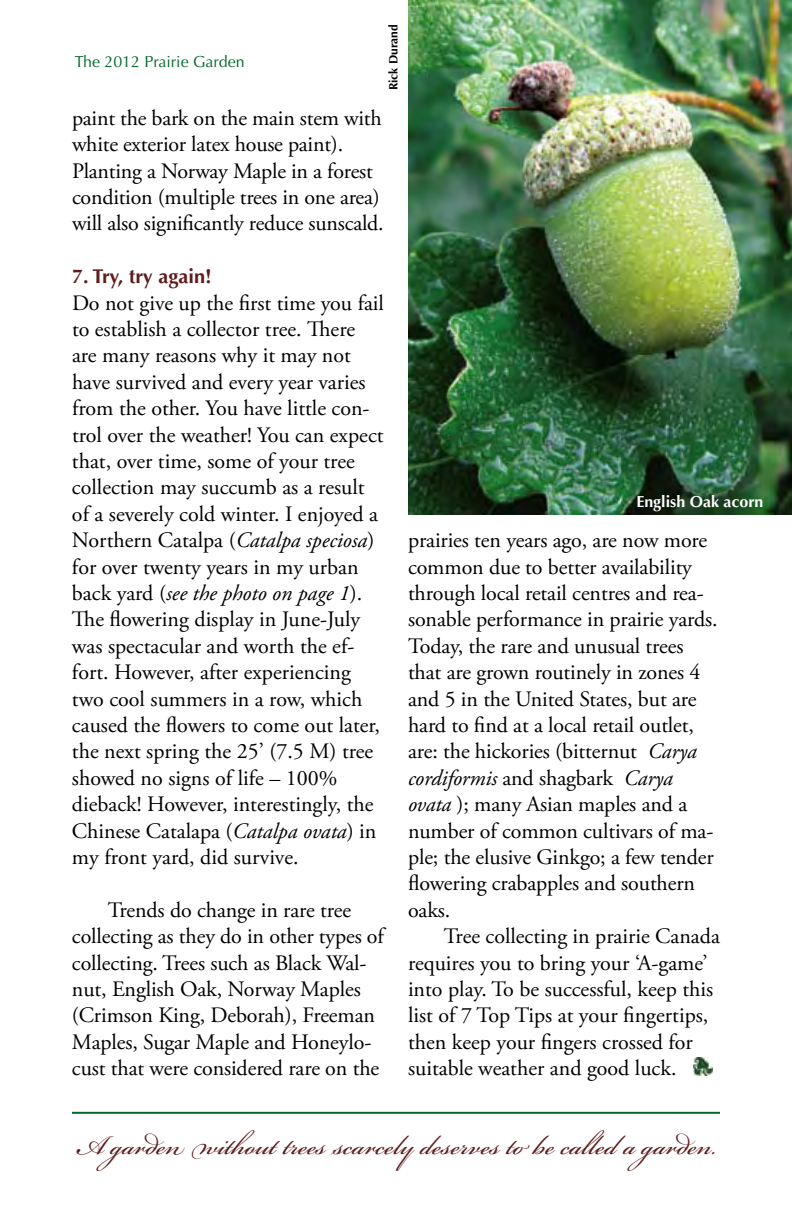
<style>
.page{position:relative;width:792px;height:1224px;background:#fff}
.page>*{position:absolute;margin:0;border:0;box-sizing:border-box;transform-origin:0 0}
.t1{font:42px "Bickham Script Pro";color:#5e1c1c}
.t2{font:22px/26.4px "Adobe Garamond Pro";letter-spacing:-.005em;color:#000}
.t3{font:700 20px "Optima";color:#5e1c1c}
.t4{font:16px "Optima";color:#00672a}
.t5{font:700 16px "Optima";color:#fff}
.t6{font:700 12px "Optima";color:#000}
.s1{font-style:italic}
</style>
<div class="page">
<img style="left:693px;top:1057px;width:19px;height:18px">
<img style="left:408px;top:0;width:384px;height:515px">
<hr style="left:72px;top:1112px;width:648px;height:2px;background:#00672a">
<p class="t4" style="left:75px;top:52px;width:171px">The 2012 Prairie Garden</p>
<p class="t6" style="left:386px;top:90px;width:67px;rotate:-90deg">Rick Durand</p>
<p class="t2" style="left:72px;top:105px;width:313px">paint the bark on the main stem with white exterior latex house paint).<br>Planting a Norway Maple in a forest condition (multiple trees in one area) will also significantly reduce sunscald.</p>
<p class="t3" style="left:72px;top:265px;width:141px">7. Try, try again!</p>
<p class="t2" style="left:72px;top:290px;width:314px">Do not give up the first time you fail to establish a collector tree. There are many reasons why it may not have survived and every year varies from the other. You have little con&shy;trol over the weather! You can expect that, over time, some of your tree collection may succumb as a result of a severely cold winter. I enjoyed a Northern Catalpa (<span class="s1">Catalpa speciosa</span>) for over twenty years in my urban back yard (<span class="s1">see the photo on page 1</span>).<br>The flowering display in June-July was spectacular and worth the ef&shy;fort. However, after experiencing two cool summers in a row, which caused the flowers to come out later, the next spring the 25’ (7.5 M) tree showed no signs of life – 100% dieback! However, interestingly, the Chinese Catalapa (<span class="s1">Catalpa ovata</span>) in my front yard, did survive.</p>
<p class="t2" style="left:72px;top:897px;width:316px;text-indent:36px">Trends do change in rare tree collecting as they do in other types of collecting. Trees such as Black Wal&shy;nut, English Oak, Norway Maples (Crimson King, Deborah), Freeman Maples, Sugar Maple and Honeylo&shy;cust that were considered rare on the</p>
<p class="t5" style="left:636px;top:492px;width:129px">English Oak acorn</p>
<p class="t2" style="left:408px;top:528px;width:311px">prairies ten years ago, are now more common due to better availability through local retail centres and rea&shy;sonable performance in prairie yards.<br>Today, the rare and unusual trees that are grown routinely in zones 4 and 5 in the United States, but are hard to find at a local retail outlet, are: the hickories (bitternut <span class="s1">Carya cordiformis</span> and shagbark <span class="s1">Carya ovata</span> ); many Asian maples and a number of common cultivars of ma&shy;ple; the elusive Ginkgo; a few tender flowering crabapples and southern oaks.</p>
<p class="t2" style="left:408px;top:924px;width:314px;text-indent:36px">Tree collecting in prairie Canada requires you to bring your ‘A-game’ into play. To be successful, keep this list of 7 Top Tips at your fingertips, then keep your fingers crossed for suitable weather and good luck.</p>
<h1 class="t1" style="left:76px;top:1115px;width:642px">A garden withouttrees scarcely deserves to be called a garden.</h1>
</div>
